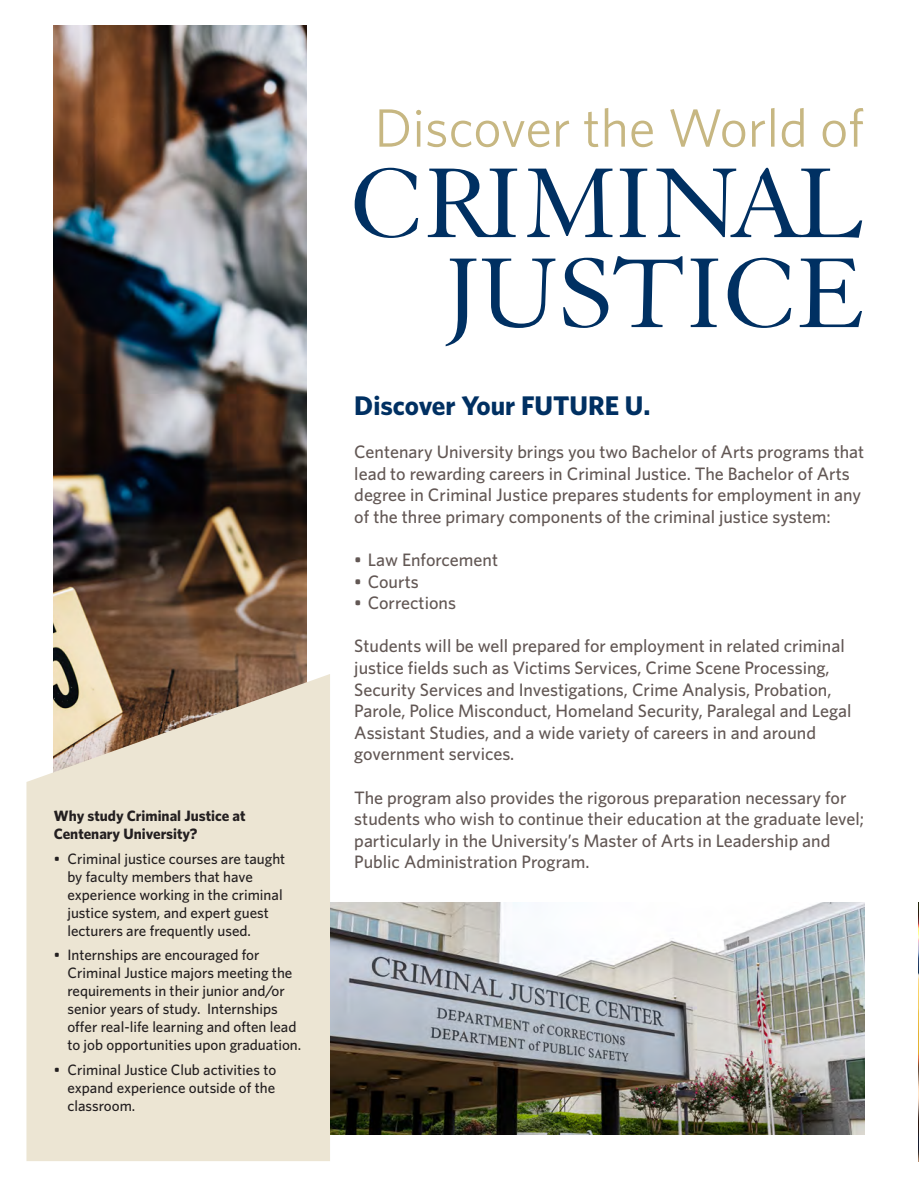
<style>
.page{position:relative;width:919px;height:1189px;background:#fff}
.page>*{position:absolute;margin:0;border:0;box-sizing:border-box;transform-origin:0 0}
.t1{font:108px/90px "Granjon";color:#003062;text-align:right}
.t2{font:54px "Whitney";color:#c7b782}
.t3{font:700 27px "Whitney";color:#003062}
.t4{font:500 18px/21.6px "Whitney";color:#625754}
.t5{font:500 15px/18px "Whitney";color:#231f20}
.t6{font:700 15px/18px "Whitney";color:#231f20}
</style>
<div class="page">
<img style="left:54px;top:26px;width:252px;height:648px">
<img style="left:918px;top:903px;width:1px;height:258px">
<svg style="left:26px;top:674px;width:304px;height:487px;background:#e4dcc9"></svg>
<img style="left:330px;top:903px;width:534px;height:231px">
<p class="t6" style="left:54px;top:806px;width:193px">Why study Criminal Justice at<br>Centenary University?</p>
<p class="t5" style="left:67px;top:849px;width:219px;text-indent:-14px">• Criminal justice courses are taught by faculty members that have experience working in the criminal justice system, and expert guest lecturers are frequently used.</p>
<p class="t5" style="left:67px;top:946px;width:235px;text-indent:-14px">• Internships are encouraged for Criminal Justice majors meeting the requirements in their junior and/or senior years of study. Internships offer real-life learning and often lead to job opportunities upon graduation.</p>
<p class="t5" style="left:67px;top:1060px;width:210px;text-align:justify;text-indent:-14px">• Criminal Justice Club activities to expand experience outside of the classroom.</p>
<h2 class="t2" style="left:374px;top:96px;width:491px">Discover the World of</h2>
<h1 class="t1" style="left:351px;top:161px;width:514px">CRIMINAL<br>JUSTICE</h1>
<h3 class="t3" style="left:354px;top:389px;width:298px">Discover Your FUTURE U.</h3>
<p class="t4" style="left:354px;top:440px;width:511px">Centenary University brings you two Bachelor of Arts programs that lead to rewarding careers in Criminal Justice. The Bachelor of Arts degree in Criminal Justice prepares students for employment in any of the three primary components of the criminal justice system:</p>
<p class="t4" style="left:354px;top:548px;width:145px">• Law Enforcement</p>
<p class="t4" style="left:354px;top:570px;width:66px">• Courts</p>
<p class="t4" style="left:354px;top:591px;width:103px">• Corrections</p>
<p class="t4" style="left:354px;top:635px;width:498px">Students will be well prepared for employment in related criminal justice fields such as Victims Services, Crime Scene Processing, Security Services and Investigations, Crime Analysis, Probation, Parole, Police Misconduct, Homeland Security, Paralegal and Legal Assistant Studies, and a wide variety of careers in and around government services.</p>
<p class="t4" style="left:354px;top:786px;width:511px">The program also provides the rigorous preparation necessary for students who wish to continue their education at the graduate level; particularly in the University’s Master of Arts in Leadership and Public Administration Program.</p>
</div>
